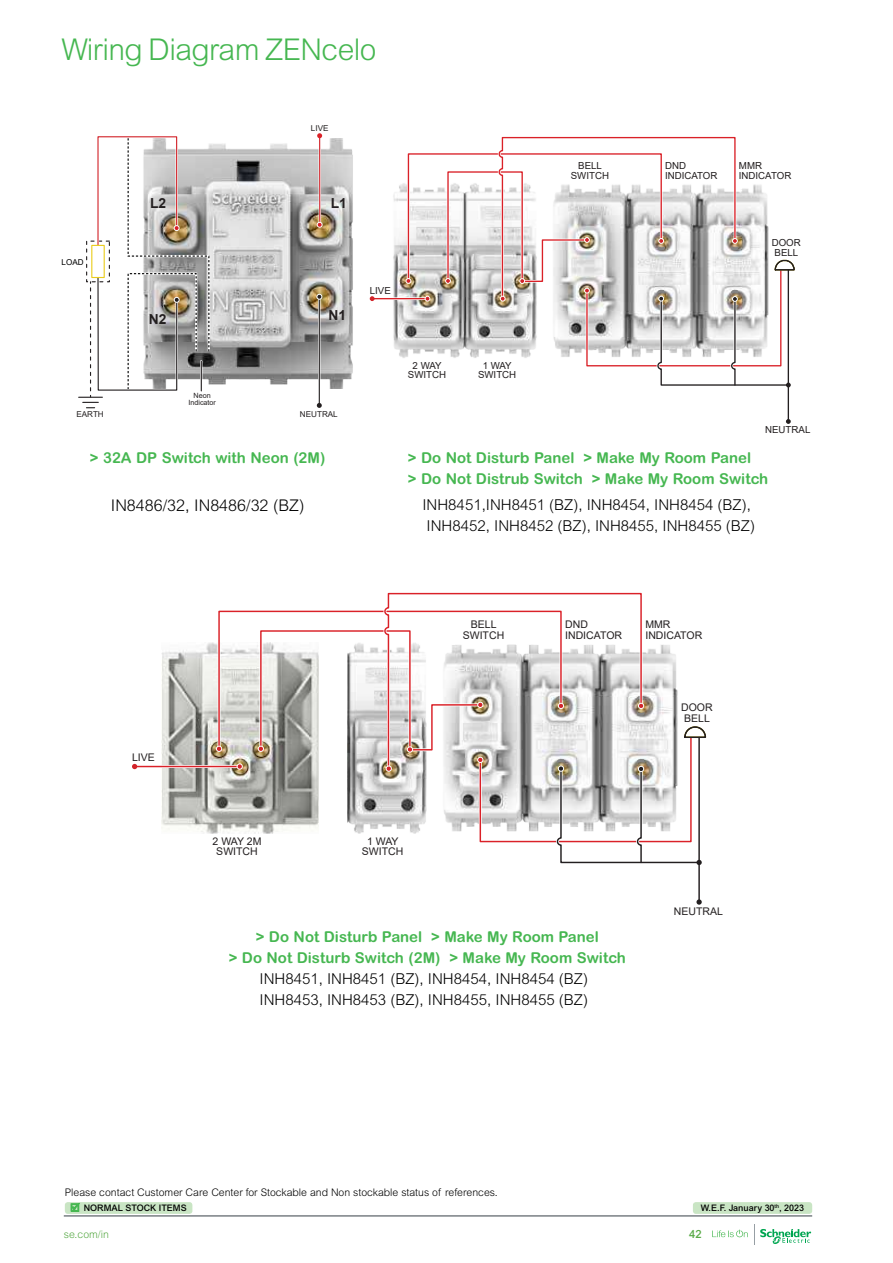
<style>
.page{position:relative;width:893px;height:1263px;background:#fff}
.page>*{position:absolute;margin:0;border:0;box-sizing:border-box;transform-origin:0 0}
.t1{font:300 30px "Arial MT Std";letter-spacing:-.02em;color:#46b751}
.t2{font:300 16.05px "Arial MT Std";color:#000}
.t3{font:700 15px/20.7px "Arial Rounded MT Std";color:#46b751}
.t4{font:300 15px/20.7px "Arial MT Std";color:#000}
.t5{font:700 13.8px "Arial";color:#231f20}
.t6{font:500 11.25px "Arial MT Std";color:#59aa47}
.t7{font:300 10.5px "Arial MT Std";color:#000}
.t8{font:10.5px/10.5px "Arial";color:#231f20;text-align:center}
.t9{font:300 10.5px "Arial MT Std";color:#59aa47}
.t10{font:9.75px/9.8px "Arial";color:#231f20;text-align:center}
.t11{font:500 9px "Arial MT Std";color:#000}
.t12{font:8.1px "Arial";color:#231f20}
.t13{font:8.1px "Arial";color:#000}
.t14{font:7.2px/6.8px "Arial";color:#231f20;text-align:center}
.s1{color:#46b751}
</style>
<div class="page">
<div style="left:65px;top:1202px;width:127px;height:12px;background:#c9e5c4;border-radius:3px"></div>
<svg style="left:70px;top:1203px;width:10px;height:9px"></svg>
<svg style="left:712px;top:1230px;width:36px;height:7px"></svg>
<svg style="left:754px;top:1224px;width:57px;height:20px"></svg>
<hr style="left:64px;top:1215px;width:748px;height:1px;background:#4d555b">
<div style="left:693px;top:1202px;width:119px;height:12px;background:#c9e5c4;border-radius:3px"></div>
<img style="left:211px;top:138px;width:142px;height:250px">
<hr style="left:319px;top:134px;width:2px;height:91px;background:#fff">
<hr style="left:319px;top:134px;width:1px;height:91px;background:#d2232a">
<hr style="left:318px;top:297px;width:2px;height:109px;background:#fff">
<hr style="left:319px;top:297px;width:1px;height:109px;background:#231f20">
<svg style="left:317px;top:222px;width:5px;height:5px"></svg>
<svg style="left:317px;top:133px;width:5px;height:5px"></svg>
<svg style="left:317px;top:294px;width:5px;height:5px"></svg>
<svg style="left:317px;top:403px;width:5px;height:5px"></svg>
<svg style="left:79px;top:136px;width:132px;height:272px"></svg>
<img style="left:393px;top:183px;width:13px;height:175px">
<hr style="left:371px;top:297px;width:56px;height:3px;background:#fff">
<hr style="left:371px;top:298px;width:56px;height:1px;background:#da2128">
<hr style="left:788px;top:270px;width:1px;height:153px;background:#231f20">
<svg style="left:786px;top:419px;width:5px;height:5px"></svg>
<svg style="left:370px;top:296px;width:5px;height:5px"></svg>
<svg style="left:406px;top:136px;width:389px;height:252px"></svg>
<img style="left:162px;top:642px;width:54px;height:192px">
<img style="left:211px;top:741px;width:16px;height:16px;border-radius:8px">
<hr style="left:134px;top:765px;width:105px;height:3px;background:#fff">
<hr style="left:134px;top:766px;width:105px;height:1px;background:#da2128">
<hr style="left:698px;top:737px;width:2px;height:166px;background:#231f20">
<svg style="left:386px;top:592px;width:256px;height:16px"></svg>
<svg style="left:696px;top:899px;width:6px;height:6px"></svg>
<svg style="left:132px;top:764px;width:5px;height:5px"></svg>
<svg style="left:216px;top:608px;width:491px;height:257px"></svg>
<h1 class="t1" style="left:62px;top:32px;width:316px">Wiring Diagram ZENcelo</h1>
<p class="t13" style="left:62px;top:257px;width:24px">LOAD</p>
<p class="t12" style="left:76px;top:408px;width:29px">EARTH</p>
<p class="t12" style="left:311px;top:122px;width:19px">LIVE</p>
<p class="t5" style="left:150px;top:194px;width:18px">L2</p>
<p class="t5" style="left:331px;top:194px;width:18px">L1</p>
<p class="t5" style="left:149px;top:309px;width:19px">N2</p>
<p class="t5" style="left:329px;top:306px;width:19px">N1</p>
<p class="t14" style="left:188px;top:392px;width:29px">Neon<br>Indicator</p>
<p class="t12" style="left:300px;top:408px;width:39px">NEUTRAL</p>
<p class="t10" style="left:370px;top:285px;width:23px">LIVE</p>
<p class="t10" style="left:408px;top:360px;width:40px">2 WAY<br>SWITCH</p>
<p class="t10" style="left:478px;top:360px;width:40px">1 WAY<br>SWITCH</p>
<p class="t10" style="left:571px;top:161px;width:40px">BELL<br>SWITCH</p>
<p class="t10" style="left:665px;top:161px;width:54px;text-align:left">DND<br>INDICATOR</p>
<p class="t10" style="left:739px;top:161px;width:54px;text-align:left">MMR<br>INDICATOR</p>
<p class="t10" style="left:772px;top:238px;width:31px;text-align:left">DOOR<br>BELL</p>
<p class="t10" style="left:765px;top:425px;width:47px">NEUTRAL</p>
<p class="t3" style="left:90px;top:447px;width:237px">&gt; 32A DP Switch with Neon (2M)</p>
<p class="t3" style="left:408px;top:447px;width:362px">&gt; Do Not Disturb Panel &gt; Make My Room Panel<br>&gt; Do Not Distrub Switch &gt; Make My Room Switch</p>
<p class="t2" style="left:111px;top:496px;width:195px">IN8486/32, IN8486/32 (BZ)</p>
<p class="t4" style="left:422px;top:494px;width:334px">INH8451,INH8451 (BZ), INH8454, INH8454 (BZ),<br>INH8452, INH8452 (BZ), INH8455, INH8455 (BZ)</p>
<p class="t8" style="left:463px;top:619px;width:43px">BELL<br>SWITCH</p>
<p class="t8" style="left:565px;top:619px;width:58px;text-align:left">DND<br>INDICATOR</p>
<p class="t8" style="left:645px;top:619px;width:58px;text-align:left">MMR<br>INDICATOR</p>
<p class="t8" style="left:132px;top:752px;width:24px">LIVE</p>
<p class="t8" style="left:213px;top:836px;width:50px">2 WAY 2M<br>SWITCH</p>
<p class="t8" style="left:362px;top:836px;width:43px">1 WAY<br>SWITCH</p>
<p class="t3" style="left:229px;top:926px;width:399px;text-align:center">&gt; Do Not Disturb Panel &gt; Make My Room Panel<br>&gt; Do Not Disturb Switch (2M) &gt; Make My Room Switch</p>
<p class="t4" style="left:260px;top:968px;width:330px">INH8451, INH8451 (BZ), INH8454, INH8454 (BZ)<br>INH8453, INH8453 (BZ), INH8455, INH8455 (BZ)</p>
<p class="t8" style="left:681px;top:702px;width:33px;text-align:left">DOOR<br>BELL</p>
<p class="t8" style="left:674px;top:906px;width:51px">NEUTRAL</p>
<p class="t7" style="left:65px;top:1186px;width:434px">Please contact Customer Care Center for Stockable and Non stockable status of references.</p>
<p class="t11" style="left:70px;top:1203px;width:118px"><span class="s1">☑</span> NORMAL STOCK ITEMS</p>
<p class="t9" style="left:64px;top:1228px;width:47px">se.com/in</p>
<p class="t6" style="left:689px;top:1227px;width:14px">42</p>
<p class="t11" style="left:701px;top:1203px;width:105px">W.E.F. January 30<sup>th</sup>, 2023</p>
</div>
